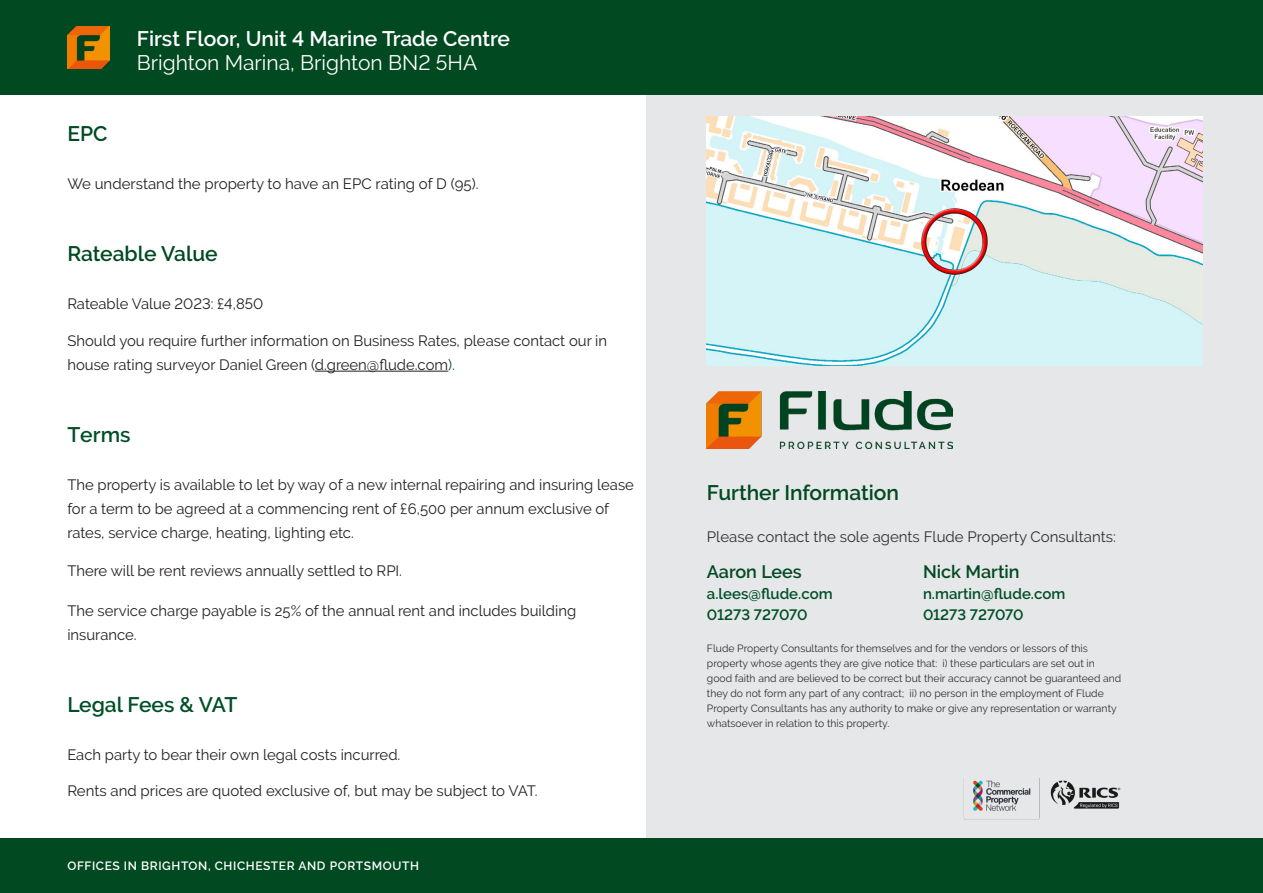
<style>
.page{position:relative;width:1263px;height:893px;background:#fff}
.page>*{position:absolute;margin:0;border:0;box-sizing:border-box;transform-origin:0 0}
.Flude_-_Sub_Header{font:600 21px "Raleway";color:#004921}
.t1{font:600 21px "Raleway";color:#fff}
.t2{font:21px "Raleway";color:#fff}
.Flude_-_Standard_Paragraph_Text{font:600 21px "Raleway";color:#004f28}
.Flude_-_Sub_Header-2{font:600 21px "Raleway";color:#004f28}
.Flude_-_Standard_Paragraph_Text-2{font:600 18px "Raleway";color:#004921}
.Flude_-_Standard_Paragraph_Text-3{font:15px/24px "Raleway";color:#231f20}
.Flude_-_Standard_Paragraph_Text-4{font:600 15px "Raleway";color:#004f28}
.Flude_-_Standard_Paragraph_Text-5{font:15px "Raleway";color:#312f30}
.t3{font:15px "Raleway";color:#fff}
.t4{font:600 15px "Raleway";color:#fff}
.t5{font:600 12px "Raleway";letter-spacing:.05em;color:#fff}
.Flude_-_Standard_Paragraph_Text-6{font:10.5px/15px "Raleway";color:#312f30}
.s1{color:#004f28}
.s2{color:#312f30}
</style>
<div class="page">
<div style="left:646px;top:95px;width:617px;height:747px;background:#e6e7e9"></div>
<div style="left:0;top:838px;width:1263px;height:55px;background:#004921"></div>
<div style="left:0;top:0;width:1263px;height:95px;background:#004921"></div>
<hr style="left:315px;top:371px;width:133px;height:1px;background:#231f20">
<img style="left:707px;top:391px;width:246px;height:58px">
<img style="left:1050px;top:780px;width:71px;height:29px">
<img style="left:963px;top:779px;width:77px;height:41px">
<img style="left:707px;top:117px;width:495px;height:249px">
<p class="t1" style="left:137px;top:27px;width:375px">First Floor, Unit 4 Marine Trade Centre</p>
<p class="t2" style="left:137px;top:50px;width:342px">Brighton Marina, Brighton BN2 5HA</p>
<p class="t4" style="left:137px;top:30px;width:199px">Long Leasehold Investment</p>
<p class="t3" style="left:137px;top:48px;width:263px">Secure South East Convenience Store</p>
<p class="Flude_-_Sub_Header" style="left:67px;top:121px;width:42px">EPC</p>
<p class="Flude_-_Standard_Paragraph_Text-3" style="left:67px;top:171px;width:413px">We understand the property to have an EPC rating of D (95).</p>
<p class="Flude_-_Sub_Header" style="left:67px;top:241px;width:152px">Rateable Value</p>
<p class="Flude_-_Standard_Paragraph_Text-3" style="left:67px;top:291px;width:197px">Rateable Value 2023: £4,850</p>
<p class="Flude_-_Standard_Paragraph_Text-3" style="left:67px;top:329px;width:541px">Should you require further information on Business Rates, please contact our in house rating surveyor Daniel Green (d.green@flude.com<span class="s1">)</span><span class="s2">.</span></p>
<p class="Flude_-_Sub_Header-2" style="left:67px;top:423px;width:65px">Terms</p>
<p class="Flude_-_Standard_Paragraph_Text-3" style="left:67px;top:473px;width:568px">The property is available to let by way of a new internal repairing and insuring lease for a term to be agreed at a commencing rent of £6,500 per annum exclusive of rates, service charge, heating, lighting etc.</p>
<p class="Flude_-_Standard_Paragraph_Text-3" style="left:67px;top:558px;width:336px">There will be rent reviews annually settled to RPI.</p>
<p class="Flude_-_Standard_Paragraph_Text-3" style="left:67px;top:599px;width:510px">The service charge payable is 25% of the annual rent and includes building insurance.</p>
<p class="Flude_-_Standard_Paragraph_Text" style="left:67px;top:693px;width:171px">Legal Fees &amp; VAT</p>
<p class="Flude_-_Standard_Paragraph_Text-3" style="left:67px;top:743px;width:334px">Each party to bear their own legal costs incurred.</p>
<p class="Flude_-_Standard_Paragraph_Text-3" style="left:67px;top:779px;width:472px">Rents and prices are quoted exclusive of, but may be subject to VAT.</p>
<p class="t5" style="left:67px;top:858px;width:353px">OFFICES IN BRIGHTON, CHICHESTER AND PORTSMOUTH</p>
<p class="Flude_-_Sub_Header" style="left:707px;top:480px;width:194px">Further Information</p>
<p class="Flude_-_Standard_Paragraph_Text-5" style="left:707px;top:528px;width:410px">Please contact the sole agents Flude Property Consultants:</p>
<p class="Flude_-_Standard_Paragraph_Text-2" style="left:707px;top:561px;width:96px">Aaron Lees</p>
<p class="Flude_-_Standard_Paragraph_Text-2" style="left:923px;top:561px;width:98px">Nick Martin</p>
<p class="Flude_-_Standard_Paragraph_Text-4" style="left:707px;top:585px;width:127px">a.lees@flude.com</p>
<p class="Flude_-_Standard_Paragraph_Text-4" style="left:923px;top:585px;width:144px">n.martin@flude.com</p>
<p class="Flude_-_Standard_Paragraph_Text-4" style="left:707px;top:606px;width:102px">01273 727070</p>
<p class="Flude_-_Standard_Paragraph_Text-4" style="left:923px;top:606px;width:102px">01273 727070</p>
<p class="Flude_-_Standard_Paragraph_Text-6" style="left:707px;top:641px;width:416px">Flude Property Consultants for themselves and for the vendors or lessors of this property whose agents they are give notice that: i) these particulars are set out in good faith and are believed to be correct but their accuracy cannot be guaranteed and they do not form any part of any contract; ii) no person in the employment of Flude Property Consultants has any authority to make or give any representation or warranty whatsoever in relation to this property.</p>
</div>
